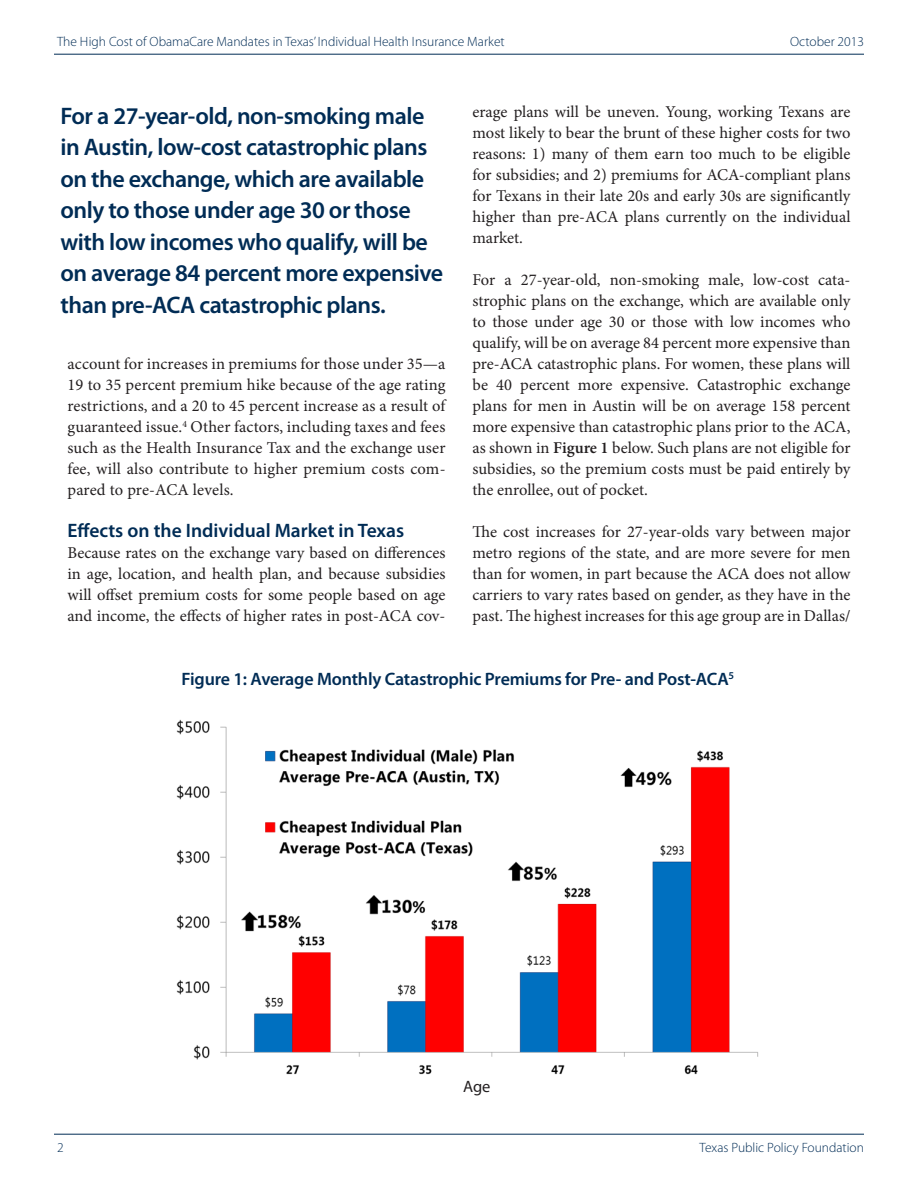
<style>
.page{position:relative;width:918px;height:1188px;background:#fff}
.page>*{position:absolute;margin:0;border:0;box-sizing:border-box;transform-origin:0 0}
.t1{font:600 24px/31.5px "Myriad Pro";letter-spacing:-.02em;color:#002c55}
.t2{font:600 19.5px "Myriad Pro";color:#002c55}
.t3{font:600 18px "Myriad Pro";letter-spacing:-.01em;color:#002c55}
.t4{font:16.5px/21px "Minion Pro";color:#231f20;text-align:justify}
.t5{font:16.5px "Myriad Pro";color:#231f20}
.t6{font:300 13.5px "Myriad Pro";color:#002c55}
.s1{font-weight:600}
</style>
<div class="page">
<hr style="left:54px;top:54px;width:810px;height:1px;background:#002c55">
<hr style="left:54px;top:1134px;width:810px;height:1px;background:#002c55">
<img style="left:176px;top:719px;width:583px;height:356px">
<p class="t6" style="left:57px;top:34px;width:449px">The High Cost of ObamaCare Mandates in Texas’ Individual Health Insurance Market</p>
<p class="t6" style="left:790px;top:34px;width:75px">October 2013</p>
<p class="t1" style="left:60px;top:99px;width:384px">For a 27-year-old, non-smoking male in Austin, low-cost catastrophic plans on the exchange, which are available only to those under age 30 or those with low incomes who qualify, will be on average 84 percent more expensive than pre-ACA catastrophic plans.</p>
<p class="t4" style="left:67px;top:353px;width:380px">account for increases in premiums for those under 35—a 19 to 35 percent premium hike because of the age rating restrictions, and a 20 to 45 percent increase as a result of guaranteed issue.<sup>4</sup> Other factors, including taxes and fees such as the Health Insurance Tax and the exchange user fee, will also contribute to higher premium costs com&shy;pared to pre-ACA levels.</p>
<p class="t2" style="left:68px;top:518px;width:338px">Effects on the Individual Market in Texas</p>
<p class="t4" style="left:68px;top:542px;width:380px">Because rates on the exchange vary based on differences in age, location, and health plan, and because subsidies will offset premium costs for some people based on age and income, the effects of higher rates in post-ACA cov-</p>
<p class="t4" style="left:472px;top:101px;width:380px">erage plans will be uneven. Young, working Texans are most likely to bear the brunt of these higher costs for two reasons: 1) many of them earn too much to be eligible for subsidies; and 2) premiums for ACA-compliant plans for Texans in their late 20s and early 30s are significantly higher than pre-ACA plans currently on the individual market.</p>
<p class="t4" style="left:472px;top:269px;width:380px">For a 27-year-old, non-smoking male, low-cost cata&shy;strophic plans on the exchange, which are available only to those under age 30 or those with low incomes who qualify, will be on average 84 percent more expensive than pre-ACA catastrophic plans. For women, these plans will be 40 percent more expensive. Catastrophic exchange plans for men in Austin will be on average 158 percent more expensive than catastrophic plans prior to the ACA, as shown in <span class="s1">Figure 1</span> below. Such plans are not eligible for subsidies, so the premium costs must be paid entirely by the enrollee, out of pocket.</p>
<p class="t4" style="left:472px;top:521px;width:380px">The cost increases for 27-year-olds vary between major metro regions of the state, and are more severe for men than for women, in part because the ACA does not allow carriers to vary rates based on gender, as they have in the past. The highest increases for this age group are in Dallas/</p>
<p class="t3" style="left:182px;top:668px;width:554px">Figure 1: Average Monthly Catastrophic Premiums for Pre- and Post-ACA<sup>5</sup></p>
<p class="t5" style="left:463px;top:1077px;width:29px">Age</p>
<p class="t6" style="left:57px;top:1139px;width:8px">2</p>
<p class="t6" style="left:700px;top:1139px;width:166px">Texas Public Policy Foundation</p>
</div>
